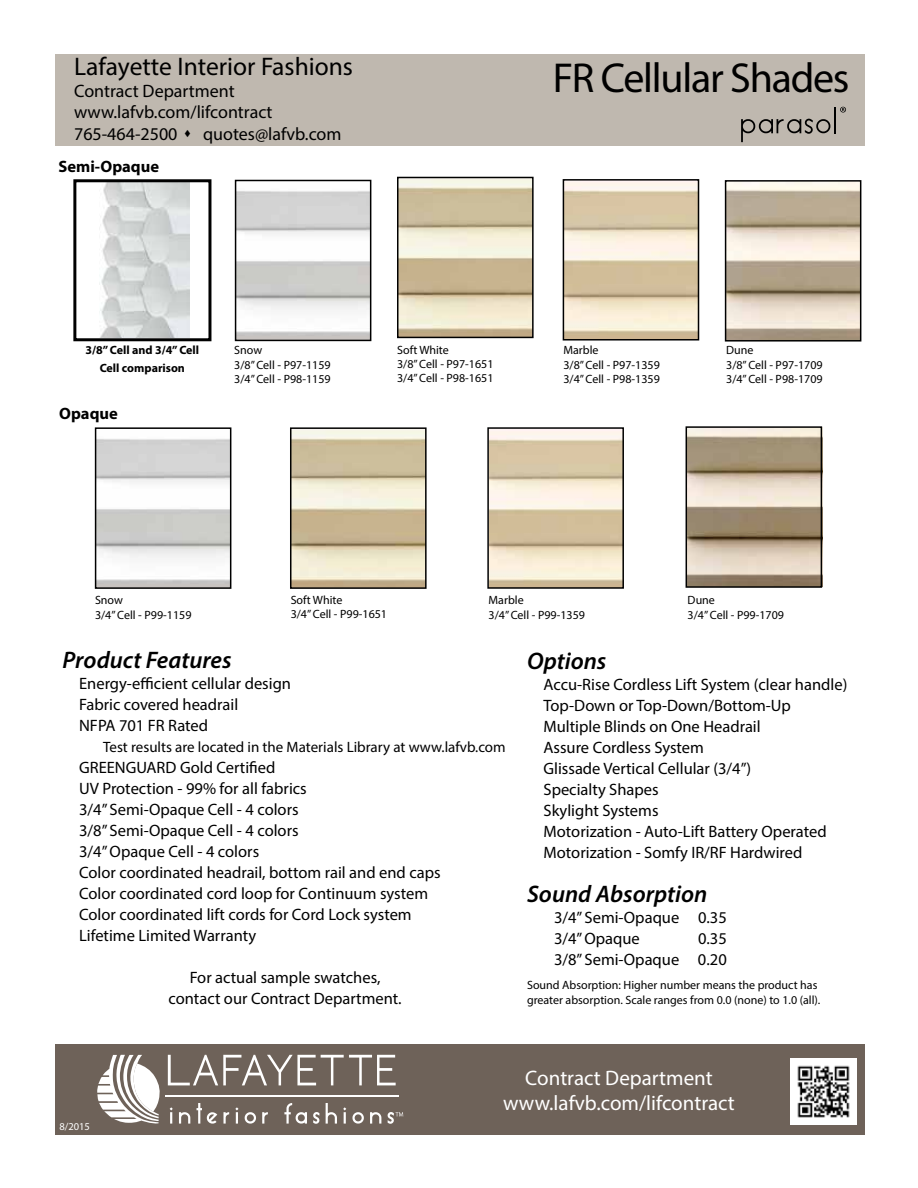
<style>
.page{position:relative;width:918px;height:1188px;background:#fff}
.page>*{position:absolute;margin:0;border:0;box-sizing:border-box;transform-origin:0 0}
.t1{font:42px "Myriad Pro";letter-spacing:-.03em;color:#000}
.t2{font:25.5px "Myriad Pro";color:#000}
.t3{font:italic 600 24px "Myriad Pro";color:#000}
.t4{font:21px/25.2px "Myriad Pro";color:#fff;text-align:center}
.t5{font:18px/21.6px "Myriad Pro";color:#000}
.t6{font:16.5px/21px "Myriad Pro";color:#000}
.t7{font:700 16.5px "Myriad Pro";color:#000}
.t8{font:15px "Myriad Pro";color:#000}
.t9{font:12px/14.4px "Myriad Pro";color:#000}
.t10{font:700 12px/18px "Myriad Pro";color:#000;text-align:center}
.t11{font:10.5px "Myriad Pro";color:#fff}
</style>
<div class="page">
<img style="left:566px;top:182px;width:130px;height:156px">
<img style="left:400px;top:180px;width:131px;height:155px">
<img style="left:293px;top:430px;width:131px;height:156px">
<div style="left:290px;top:427px;width:137px;height:162px;border:2px solid #000"></div>
<img style="left:100px;top:183px;width:90px;height:154px">
<img style="left:728px;top:183px;width:130px;height:156px">
<div style="left:725px;top:180px;width:136px;height:162px;border:2px solid #000"></div>
<img style="left:689px;top:429px;width:130px;height:156px">
<div style="left:235px;top:180px;width:136px;height:161px;border:2px solid #000"></div>
<div style="left:686px;top:426px;width:136px;height:162px;border:2px solid #000"></div>
<div style="left:563px;top:179px;width:136px;height:162px;border:2px solid #000"></div>
<div style="left:397px;top:177px;width:137px;height:161px;border:2px solid #000"></div>
<div style="left:55px;top:55px;width:810px;height:91px;background:#bfb8af"></div>
<div style="left:55px;top:1044px;width:810px;height:91px;background:#6e6259"></div>
<svg style="left:170px;top:1107px;width:3px;height:17px"></svg>
<svg style="left:179px;top:1112px;width:11px;height:12px"></svg>
<svg style="left:197px;top:1103px;width:20px;height:21px"></svg>
<svg style="left:223px;top:1112px;width:6px;height:12px"></svg>
<svg style="left:235px;top:1107px;width:3px;height:17px"></svg>
<svg style="left:245px;top:1112px;width:11px;height:12px"></svg>
<svg style="left:262px;top:1112px;width:6px;height:12px"></svg>
<svg style="left:284px;top:1103px;width:23px;height:21px"></svg>
<svg style="left:313px;top:1112px;width:6px;height:12px"></svg>
<svg style="left:326px;top:1103px;width:11px;height:21px"></svg>
<svg style="left:343px;top:1107px;width:3px;height:17px"></svg>
<svg style="left:352px;top:1112px;width:12px;height:12px"></svg>
<svg style="left:370px;top:1112px;width:11px;height:12px"></svg>
<hr style="left:165px;top:1095px;width:234px;height:2px;background:#fff">
<svg style="left:168px;top:1055px;width:228px;height:30px"></svg>
<svg style="left:97px;top:1055px;width:63px;height:69px"></svg>
<svg style="left:388px;top:1112px;width:15px;height:12px"></svg>
<img style="left:791px;top:1058px;width:65px;height:66px">
<div style="left:487px;top:427px;width:137px;height:162px;border:2px solid #000"></div>
<div style="left:73px;top:179px;width:138px;height:162px;border:3px solid #000"></div>
<svg style="left:741px;top:119px;width:89px;height:23px"></svg>
<hr style="left:834px;top:107px;width:2px;height:26px;background:#000">
<svg style="left:840px;top:107px;width:6px;height:6px"></svg>
<div style="left:95px;top:427px;width:136px;height:162px;border:2px solid #000"></div>
<h2 class="t2" style="left:74px;top:51px;width:280px">Lafayette Interior Fashions</h2>
<p class="t5" style="left:74px;top:80px;width:269px">Contract Department www.lafvb.com/lifcontract<br>765-464-2500 ▲ quotes@lafvb.com</p>
<p class="t7" style="left:58px;top:156px;width:102px">Semi-Opaque</p>
<h1 class="t1" style="left:553px;top:52px;width:298px">FR Cellular Shades</h1>
<p class="t10" style="left:85px;top:341px;width:115px">3/8” Cell and 3/4” Cell<br>Cell comparison</p>
<p class="t7" style="left:59px;top:403px;width:60px">Opaque</p>
<p class="t9" style="left:234px;top:343px;width:98px">Snow<br>3/8” Cell - P97-1159<br>3/4” Cell - P98-1159</p>
<p class="t9" style="left:397px;top:342px;width:98px">Soft White<br>3/8” Cell - P97-1651<br>3/4” Cell - P98-1651</p>
<p class="t9" style="left:563px;top:343px;width:98px">Marble<br>3/8” Cell - P97-1359<br>3/4” Cell - P98-1359</p>
<p class="t9" style="left:726px;top:343px;width:98px">Dune<br>3/8” Cell - P97-1709<br>3/4” Cell - P98-1709</p>
<p class="t9" style="left:95px;top:593px;width:98px">Snow<br>3/4” Cell - P99-1159</p>
<p class="t9" style="left:291px;top:592px;width:98px">Soft White<br>3/4” Cell - P99-1651</p>
<p class="t9" style="left:489px;top:593px;width:98px">Marble<br>3/4” Cell - P99-1359</p>
<p class="t9" style="left:688px;top:593px;width:98px">Dune<br>3/4” Cell - P99-1709</p>
<h3 class="t3" style="left:63px;top:645px;width:171px">Product Features</h3>
<p class="t6" style="left:79px;top:673px;width:213px">Energy-efficient cellular design<br>Fabric covered headrail<br>NFPA 701 FR Rated</p>
<p class="t8" style="left:103px;top:738px;width:404px">Test results are located in the Materials Library at www.lafvb.com</p>
<p class="t6" style="left:79px;top:757px;width:363px">GREENGUARD Gold Certified<br>UV Protection - 99% for all fabrics<br>3/4” Semi-Opaque Cell - 4 colors<br>3/8” Semi-Opaque Cell - 4 colors<br>3/4” Opaque Cell - 4 colors<br>Color coordinated headrail, bottom rail and end caps Color coordinated cord loop for Continuum system Color coordinated lift cords for Cord Lock system Lifetime Limited Warranty</p>
<p class="t6" style="left:169px;top:967px;width:235px;text-align:center">For actual sample swatches, contact our Contract Department.</p>
<h3 class="t3" style="left:527px;top:645px;width:81px">Options</h3>
<p class="t6" style="left:544px;top:673px;width:305px">Accu-Rise Cordless Lift System (clear handle)<br>Top-Down or Top-Down/Bottom-Up<br>Multiple Blinds on One Headrail<br>Assure Cordless System<br>Glissade Vertical Cellular (3/4”)<br>Specialty Shapes<br>Skylight Systems<br>Motorization - Auto-Lift Battery Operated<br>Motorization - Somfy IR/RF Hardwired</p>
<h3 class="t3" style="left:527px;top:878px;width:182px">Sound Absorption</h3>
<p class="t6" style="left:554px;top:906px;width:174px">3/4” Semi-Opaque 0.35<br>3/4” Opaque</p>
<p class="t6" style="left:554px;top:927px;width:174px;text-align:right">0.35<br>3/8” Semi-Opaque 0.20</p>
<p class="t9" style="left:527px;top:977px;width:295px;line-height:15px">Sound Absorption: Higher number means the product has greater absorption. Scale ranges from 0.0 (none) to 1.0 (all).</p>
<p class="t11" style="left:59px;top:1120px;width:32px">8/2015</p>
<p class="t4" style="left:503px;top:1065px;width:233px">Contract Department www.lafvb.com/lifcontract</p>
</div>
